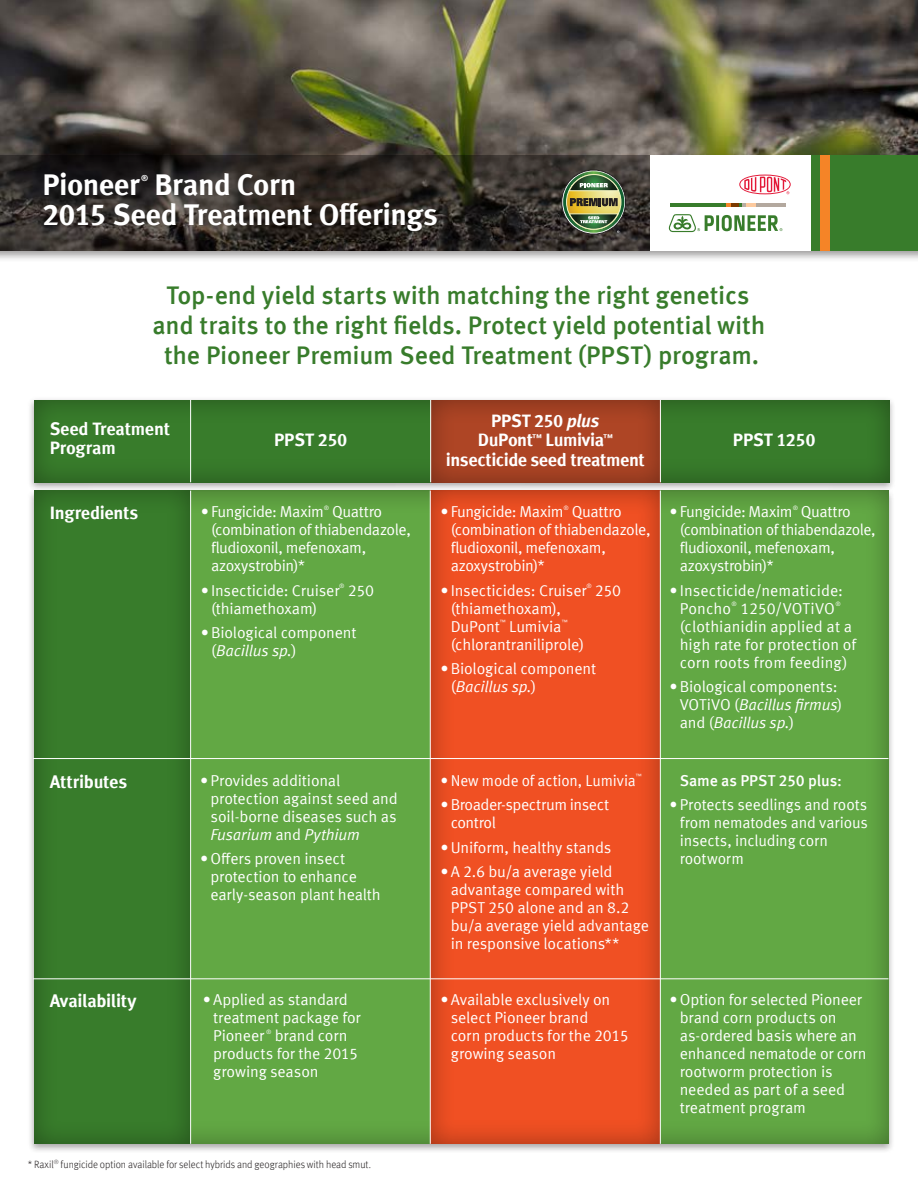
<style>
.page{position:relative;width:918px;height:1188px;background:#fff}
.page>*{position:absolute;margin:0;border:0;box-sizing:border-box;transform-origin:0 0}
.t1{font:700 30px/30px "Meta Offc";letter-spacing:-.02em;color:#fff}
.t2{font:500 25.5px/30px "Meta Offc";letter-spacing:-.01em;color:#387c2b;text-align:center}
.t3{font:700 18px/19.5px "Meta Offc";letter-spacing:-.02em;color:#fff;text-align:center}
.t4{font:15.75px/18px "Meta Offc Norm";letter-spacing:-.01em;color:#fff}
.t5{font:15.75px/18px "Meta Offc Norm";letter-spacing:-.03em;color:#fff}
.t6{font:15.75px/18px "Meta Offc Norm Ita";letter-spacing:-.015em;color:#fff}
.t7{font:15.75px "Meta Offc Norm";letter-spacing:-.035em;color:#fff}
.t8{font:15.75px "Meta Offc Norm";letter-spacing:-.01em;color:#fff;scale:.96 1}
.t9{font:500 15.75px "Meta Offc";letter-spacing:-.005em;color:#fff}
.t10{font:300 10.5px "Meta Offc";letter-spacing:-.005em;color:#231f20;scale:.96 1}
.t11{font:700 8.55px "Meta Offc";color:#fff}
.t12{font:6.15px "Meta Offc Norm";color:#fff}
.s1{font-family:"Meta Offc Norm"}
.s2{font-style:italic}
</style>
<div class="page">
<div style="left:27px;top:488px;width:868px;height:666px;background:#231f20;opacity:.4"></div>
<div style="left:27px;top:484px;width:863px;height:660px;background:#62a844"></div>
<div style="left:430px;top:489px;width:232px;height:655px;background:#231f20;opacity:.4"></div>
<div style="left:27px;top:397px;width:869px;height:96px;background:#231f20;opacity:.4"></div>
<div style="left:33px;top:398px;width:857px;height:85px;background:#231f20;opacity:.4"></div>
<div style="left:33px;top:488px;width:159px;height:657px;background:#231f20;opacity:.4"></div>
<div style="left:429px;top:397px;width:234px;height:86px;background:#231f20;opacity:.4"></div>
<hr style="left:430px;top:400px;width:1px;height:82px;background:#fff">
<hr style="left:660px;top:400px;width:1px;height:82px;background:#fff">
<hr style="left:190px;top:400px;width:1px;height:82px;background:#fff">
<hr style="left:190px;top:491px;width:1px;height:653px;background:#fff">
<hr style="left:430px;top:491px;width:1px;height:653px;background:#fff">
<hr style="left:660px;top:491px;width:1px;height:653px;background:#fff">
<div style="left:0;top:0;width:918px;height:262px;background:#231f20;opacity:.46"></div>
<img style="left:0;top:0;width:918px;height:155px">
<svg style="left:0;top:155px;width:650px;height:96px;background:#302b27"></svg>
<div style="left:811px;top:155px;width:107px;height:96px;background:#387c2b"></div>
<div style="left:650px;top:155px;width:161px;height:96px;background:#fff"></div>
<div style="left:820px;top:155px;width:10px;height:96px;background:#f58427"></div>
<hr style="left:670px;top:203px;width:56px;height:4px;background:#387c2b">
<hr style="left:756px;top:203px;width:30px;height:4px;background:#b3a89e">
<hr style="left:746px;top:203px;width:10px;height:4px;background:#fdca9e">
<svg style="left:726px;top:203px;width:20px;height:4px"></svg>
<svg style="left:739px;top:175px;width:52px;height:19px"></svg>
<hr style="left:716px;top:215px;width:3px;height:16px;background:#387c2b">
<svg style="left:722px;top:215px;width:60px;height:16px"></svg>
<svg style="left:668px;top:214px;width:46px;height:18px"></svg>
<img style="left:561px;top:170px;width:65px;height:65px">
<hr style="left:33px;top:758px;width:855px;height:1px;background:#fff">
<hr style="left:33px;top:978px;width:855px;height:1px;background:#fff">
<h1 class="t1" style="left:42px;top:171px;width:397px;text-indent:112px">Brand Corn<br>2015 Seed Treatment Offerings</h1>
<h1 class="t1" style="left:42px;top:171px;width:99px">Pioneer</h1>
<p class="t11" style="left:141px;top:173px;width:9px">®</p>
<h2 class="t2" style="left:153px;top:281px;width:614px">Top-end yield starts with matching the right genetics and traits to the right fields. Protect yield potential with the Pioneer Premium Seed Treatment (PPST) program.</h2>
<p class="t3" style="left:50px;top:419px;width:122px;text-align:left">Seed Treatment<br>Program</p>
<p class="t3" style="left:50px;top:503px;width:90px">Ingredients</p>
<p class="t3" style="left:274px;top:431px;width:75px">PPST 250</p>
<p class="t7" style="left:201px;top:503px;width:125px">• Fungicide: Maxim</p>
<p class="t12" style="left:324px;top:504px;width:7px">®</p>
<p class="t5" style="left:211px;top:503px;width:201px;text-indent:121px">Quattro (combination of thiabendazole, fludioxonil, mefenoxam, azoxystrobin)*</p>
<p class="t4" style="left:201px;top:582px;width:140px">•Insecticide: Cruiser</p>
<p class="t12" style="left:339px;top:583px;width:7px">®</p>
<p class="t4" style="left:348px;top:582px;width:28px">250</p>
<p class="t4" style="left:211px;top:600px;width:108px">(thiamethoxam)</p>
<p class="t4" style="left:201px;top:624px;width:157px">•Biological component</p>
<p class="t6" style="left:211px;top:642px;width:87px"><span class="s1">(</span>Bacillus sp.<span class="s1">)</span></p>
<p class="t3" style="left:50px;top:772px;width:79px">Attributes</p>
<p class="t3" style="left:50px;top:992px;width:88px">Availability</p>
<p class="t4" style="left:210px;top:772px;width:189px;text-indent:-10px">•Provides additional protection against seed and soil-borne diseases such as</p>
<p class="t6" style="left:210px;top:826px;width:151px">Fusarium <span class="s1">and</span> Pythium</p>
<p class="t4" style="left:210px;top:850px;width:172px;text-indent:-10px">•Offers proven insect protection to enhance early-season plant health</p>
<p class="t4" style="left:213px;top:991px;width:149px;text-indent:-10px">•Applied as standard treatment package for<br>Pioneer</p>
<p class="t12" style="left:266px;top:1028px;width:7px">®</p>
<p class="t4" style="left:213px;top:1027px;width:146px;text-indent:62px">brand corn products for the 2015 growing season</p>
<p class="t10" style="left:28px;top:1158px;width:359px">* Raxil<sup>®</sup> fungicide option available for select hybrids and geographies with head smut.</p>
<p class="t3" style="left:446px;top:411px;width:200px">PPST 250 <span class="s2">plus<br></span>DuPont<sup>™</sup> Lumivia<sup>™ </sup>insecticide seed treatment</p>
<p class="t7" style="left:440px;top:503px;width:125px">• Fungicide: Maxim</p>
<p class="t12" style="left:564px;top:504px;width:7px">®</p>
<p class="t5" style="left:451px;top:503px;width:201px;text-indent:121px">Quattro (combination of thiabendazole, fludioxonil, mefenoxam, azoxystrobin)*</p>
<p class="t4" style="left:440px;top:582px;width:148px">•Insecticides: Cruiser</p>
<p class="t12" style="left:586px;top:583px;width:7px">®</p>
<p class="t4" style="left:595px;top:582px;width:28px">250</p>
<p class="t4" style="left:451px;top:600px;width:112px">(thiamethoxam),<br>DuPont</p>
<p class="t12" style="left:500px;top:619px;width:8px">™</p>
<p class="t4" style="left:509px;top:618px;width:54px">Lumivia</p>
<p class="t12" style="left:562px;top:619px;width:8px">™</p>
<p class="t4" style="left:451px;top:636px;width:135px">(chlorantraniliprole)</p>
<p class="t4" style="left:440px;top:660px;width:157px">•Biological component</p>
<p class="t6" style="left:451px;top:678px;width:87px"><span class="s1">(</span>Bacillus sp.<span class="s1">)</span></p>
<p class="t8" style="left:440px;top:771px;width:205px">• New mode of action, Lumivia</p>
<p class="t12" style="left:636px;top:773px;width:8px">™</p>
<p class="t5" style="left:451px;top:796px;width:160px;text-indent:-10px">•Broader-spectrum insect control</p>
<p class="t4" style="left:440px;top:839px;width:173px">•Uniform, healthy stands</p>
<p class="t4" style="left:451px;top:863px;width:200px;text-indent:-10px">•A 2.6 bu/a average yield advantage compared with<br>PPST 250 alone and an 8.2 bu/a average yield advantage in responsive locations**</p>
<p class="t4" style="left:451px;top:991px;width:180px;text-indent:-10px">•Available exclusively on select Pioneer brand<br>corn products for the 2015 growing season</p>
<p class="t3" style="left:733px;top:431px;width:84px">PPST 1250</p>
<p class="t7" style="left:669px;top:503px;width:125px">• Fungicide: Maxim</p>
<p class="t12" style="left:793px;top:504px;width:7px">®</p>
<p class="t5" style="left:680px;top:503px;width:197px;text-indent:121px">Quattro (combination of thiabendazole, fludioxonil, mefenoxam, azoxystrobin)*</p>
<p class="t4" style="left:680px;top:582px;width:165px;text-indent:-10px">•Insecticide/nematicide:<br>Poncho</p>
<p class="t12" style="left:732px;top:601px;width:7px">®</p>
<p class="t4" style="left:741px;top:600px;width:96px">1250/VOTiVO</p>
<p class="t12" style="left:835px;top:601px;width:7px">®</p>
<p class="t4" style="left:680px;top:618px;width:178px">(clothianidin applied at a high rate for protection of corn roots from feeding)</p>
<p class="t4" style="left:669px;top:678px;width:170px">•Biological components:</p>
<p class="t6" style="left:680px;top:696px;width:164px"><span class="s1">VOTiVO (</span>Bacillus firmus<span class="s1">) and (</span>Bacillus sp.<span class="s1">)</span></p>
<p class="t9" style="left:680px;top:771px;width:164px">Same as PPST 250 plus:</p>
<p class="t4" style="left:680px;top:796px;width:190px;text-indent:-10px">• Protects seedlings and roots from nematodes and various insects, including corn rootworm</p>
<p class="t4" style="left:680px;top:991px;width:189px;text-indent:-10px">•Option for selected Pioneer brand corn products on as-ordered basis where an enhanced nematode or corn rootworm protection is needed as part of a seed treatment program</p>
</div>
